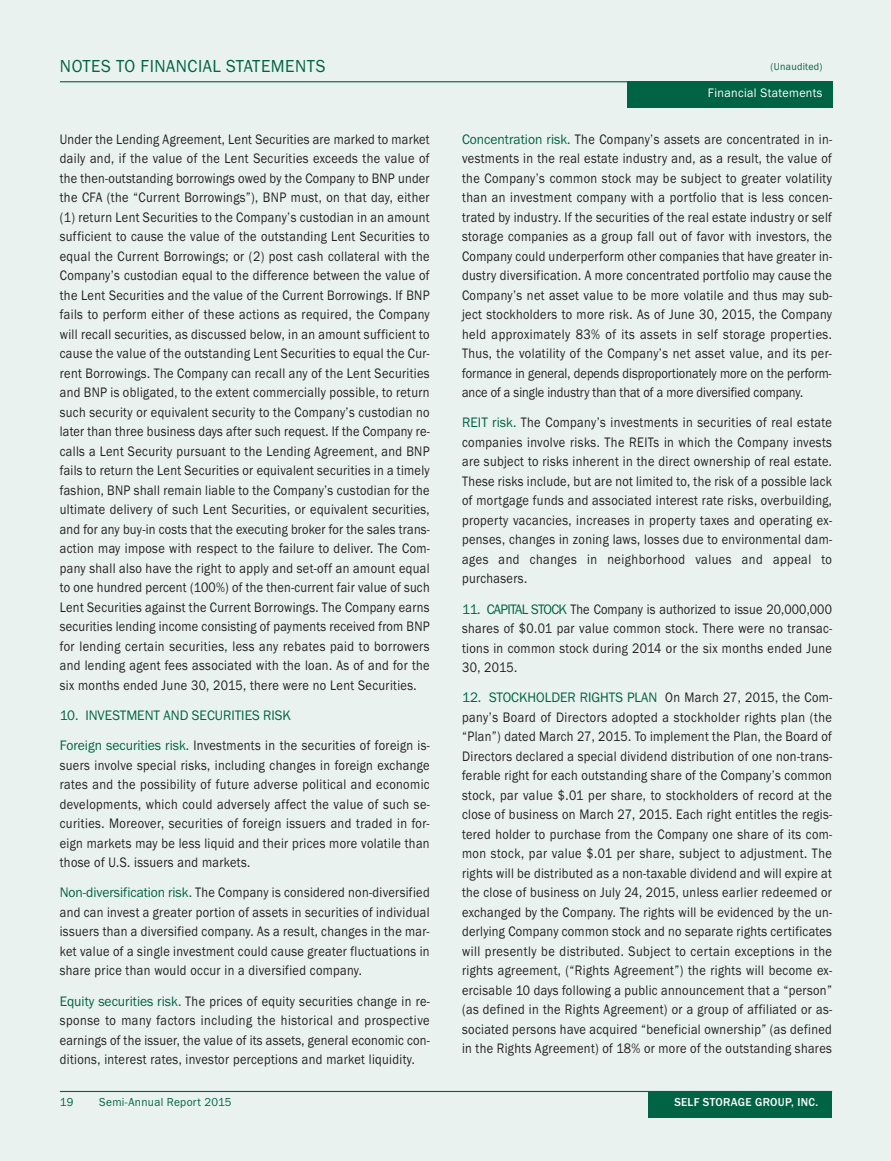
<style>
.page{position:relative;width:891px;height:1161px;background:#fff}
.page>*{position:absolute;margin:0;border:0;box-sizing:border-box;transform-origin:0 0}
.t1{font:18px "Franklin Gothic";letter-spacing:.03em;color:#006343;scale:.95 1}
.t2{font:14.25px/19.5px "Franklin Gothic";letter-spacing:.03em;color:#231f20;text-align:justify;scale:.87 1}
.t3{font:14.25px/30.3px "Franklin Gothic";color:#006343;scale:.95 1}
.t4{font:12.75px "Franklin Gothic";letter-spacing:.025em;color:#fff;scale:.95 1}
.t5{font:12px "Franklin Gothic";letter-spacing:.03em;color:#006343;scale:.95 1}
.t6{font:500 12px "Franklin Gothic";letter-spacing:.03em;color:#fff;scale:.95 1}
.t7{font:10.5px "Franklin Gothic";letter-spacing:.03em;color:#006343;scale:.95 1}
.s1{color:#231f20}
.s2{color:#006343}
</style>
<div class="page">
<div style="left:0;top:0;width:473px;height:1161px;background:#eaf2f0"></div>
<div style="left:473px;top:0;width:418px;height:1161px;background:#eaf2f0"></div>
<div style="left:648px;top:1091px;width:184px;height:27px;background:#006343"></div>
<hr style="left:60px;top:1091px;width:772px;height:1px;background:#006343">
<hr style="left:60px;top:81px;width:772px;height:1px;background:#006343">
<div style="left:627px;top:82px;width:205px;height:26px;background:#006343"></div>
<p class="t1" style="left:60px;top:55px;width:281px">NOTES TO FINANCIAL STATEMENTS</p>
<p class="t2" style="left:60px;top:129px;width:427px">Under the Lending Agreement, Lent Securities are marked to market daily and, if the value of the Lent Securities exceeds the value of the then-outstanding borrowings owed by the Company to BNP under the CFA (the “Current Borrowings”), BNP must, on that day, either (1) return Lent Securities to the Company’s custodian in an amount sufficient to cause the value of the outstanding Lent Securities to equal the Current Borrowings; or (2) post cash collateral with the Company’s custodian equal to the difference between the value of the Lent Securities and the value of the Current Borrowings. If BNP fails to perform either of these actions as required, the Company will recall securities, as discussed below, in an amount sufficient to cause the value of the outstanding Lent Securities to equal the Cur&shy;rent Borrowings. The Company can recall any of the Lent Securities and BNP is obligated, to the extent commercially possible, to return such security or equivalent security to the Company’s custodian no later than three business days after such request. If the Company re&shy;calls a Lent Security pursuant to the Lending Agreement, and BNP fails to return the Lent Securities or equivalent securities in a timely fashion, BNP shall remain liable to the Company’s custodian for the ultimate delivery of such Lent Securities, or equivalent securities, and for any buy-in costs that the executing broker for the sales trans&shy;action may impose with respect to the failure to deliver. The Com&shy;pany shall also have the right to apply and set-off an amount equal to one hundred percent (100%) of the then-current fair value of such Lent Securities against the Current Borrowings. The Company earns securities lending income consisting of payments received from BNP for lending certain securities, less any rebates paid to borrowers and lending agent fees associated with the loan. As of and for the six months ended June 30, 2015, there were no Lent Securities.</p>
<p class="t3" style="left:60px;top:700px;width:391px">10. INVESTMENT AND SECURITIES RISK<br>Foreign securities risk. <span class="s1">Investments in the securities of foreign is-</span></p>
<p class="t2" style="left:60px;top:755px;width:427px">suers involve special risks, including changes in foreign exchange rates and the possibility of future adverse political and economic developments, which could adversely affect the value of such se&shy;curities. Moreover, securities of foreign issuers and traded in for&shy;eign markets may be less liquid and their prices more volatile than those of U.S. issuers and markets.</p>
<p class="t2" style="left:60px;top:883px;width:427px"><span class="s2">Non-diversification risk.</span> The Company is considered non-diversified and can invest a greater portion of assets in securities of individual issuers than a diversified company. As a result, changes in the mar&shy;ket value of a single investment could cause greater fluctuations in share price than would occur in a diversified company.</p>
<p class="t2" style="left:60px;top:991px;width:427px"><span class="s2">Equity securities risk.</span> The prices of equity securities change in re&shy;sponse to many factors including the historical and prospective earnings of the issuer, the value of its assets, general economic con&shy;ditions, interest rates, investor perceptions and market liquidity.</p>
<p class="t7" style="left:771px;top:60px;width:56px">(Unaudited)</p>
<p class="t4" style="left:708px;top:86px;width:122px">Financial Statements</p>
<p class="t2" style="left:462px;top:129px;width:427px"><span class="s2">Concentration risk.</span> The Company’s assets are concentrated in in&shy;vestments in the real estate industry and, as a result, the value of the Company’s common stock may be subject to greater volatility than an investment company with a portfolio that is less concen&shy;trated by industry. If the securities of the real estate industry or self storage companies as a group fall out of favor with investors, the Company could underperform other companies that have greater in&shy;dustry diversification. A more concentrated portfolio may cause the Company’s net asset value to be more volatile and thus may sub&shy;ject stockholders to more risk. As of June 30, 2015, the Company held approximately 83% of its assets in self storage properties.<br>Thus, the volatility of the Company’s net asset value, and its per&shy;formance in general, depends disproportionately more on the perform&shy;ance of a single industry than that of a more diversified company.</p>
<p class="t2" style="left:462px;top:413px;width:427px"><span class="s2">REIT risk.</span> The Company’s investments in securities of real estate companies involve risks. The REITs in which the Company invests are subject to risks inherent in the direct ownership of real estate.<br>These risks include, but are not limited to, the risk of a possible lack of mortgage funds and associated interest rate risks, overbuilding, property vacancies, increases in property taxes and operating ex&shy;penses, changes in zoning laws, losses due to environmental dam&shy;ages and changes in neighborhood values and appeal to purchasers.</p>
<p class="t2" style="left:462px;top:599px;width:427px"><span class="s2">11. CAPITAL STOCK</span> The Company is authorized to issue 20,000,000 shares of $0.01 par value common stock. There were no transac&shy;tions in common stock during 2014 or the six months ended June 30, 2015.</p>
<p class="t2" style="left:462px;top:688px;width:427px"><span class="s2">12. STOCKHOLDER RIGHTS PLAN</span> On March 27, 2015, the Com&shy;pany’s Board of Directors adopted a stockholder rights plan (the “Plan”) dated March 27, 2015. To implement the Plan, the Board of Directors declared a special dividend distribution of one non-trans&shy;ferable right for each outstanding share of the Company’s common stock, par value $.01 per share, to stockholders of record at the close of business on March 27, 2015. Each right entitles the regis&shy;tered holder to purchase from the Company one share of its com&shy;mon stock, par value $.01 per share, subject to adjustment. The rights will be distributed as a non-taxable dividend and will expire at the close of business on July 24, 2015, unless earlier redeemed or exchanged by the Company. The rights will be evidenced by the un&shy;derlying Company common stock and no separate rights certificates will presently be distributed. Subject to certain exceptions in the rights agreement, (“Rights Agreement”) the rights will become ex&shy;ercisable 10 days following a public announcement that a “person” (as defined in the Rights Agreement) or a group of affiliated or as&shy;sociated persons have acquired “beneficial ownership” (as defined in the Rights Agreement) of 18% or more of the outstanding shares</p>
<p class="t5" style="left:60px;top:1095px;width:16px">19</p>
<p class="t5" style="left:99px;top:1095px;width:141px">Semi-Annual Report 2015</p>
<p class="t6" style="left:674px;top:1095px;width:153px">SELF STORAGE GROUP, INC.</p>
</div>
